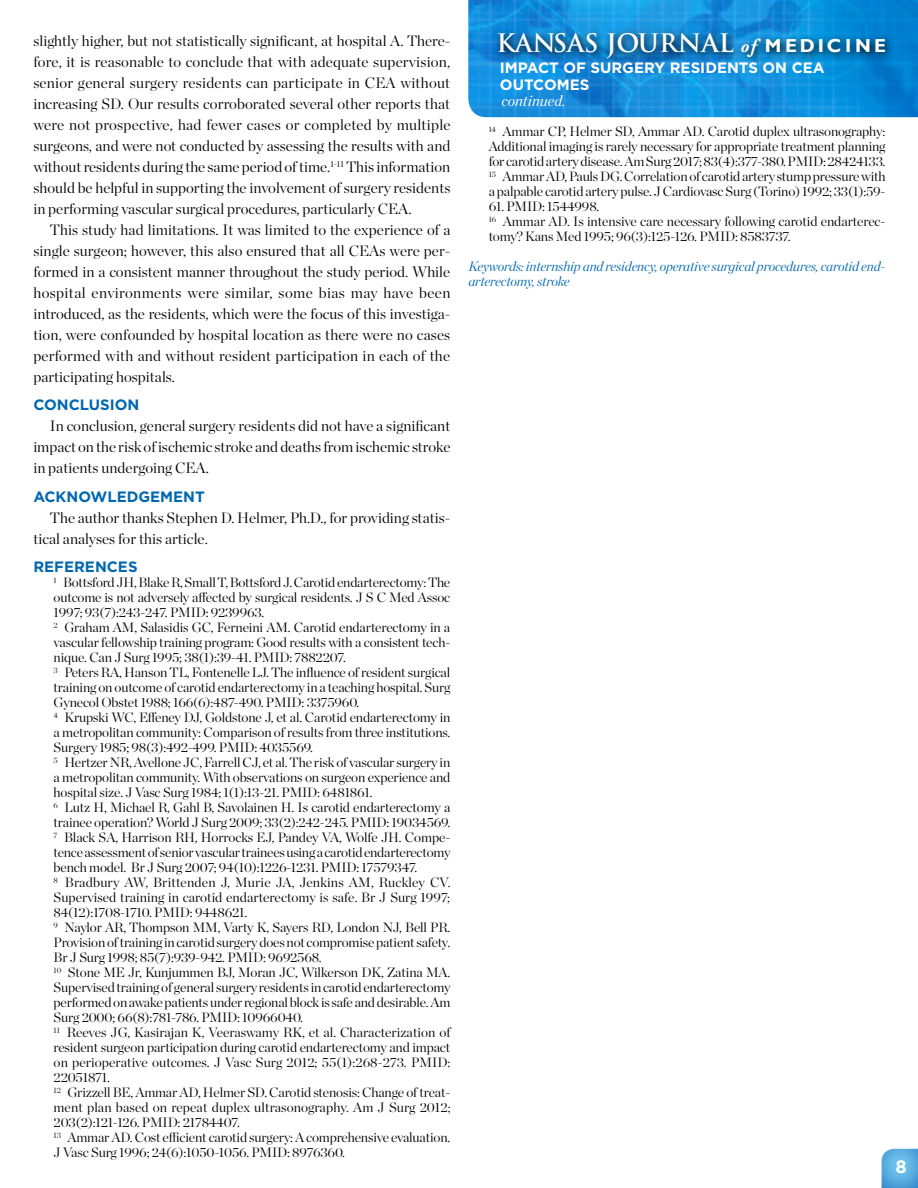
<style>
.page{position:relative;width:918px;height:1188px;background:#fff}
.page>*{position:absolute;margin:0;border:0;box-sizing:border-box;transform-origin:0 0}
.t1{font:700 24.9px "Trajan Pro";color:#fff}
.t2{font:700 18px "Gotham";color:#fff}
.t3{font:300 15px/21px "Chronicle Display";color:#000;text-align:justify}
.t4{font:700 15px "Gotham";color:#fff}
.t5{font:700 15px "Gotham";color:#0067b1}
.t6{font:italic 15px "Chronicle Display";color:#fff}
.t7{font:300 13.5px/15px "Chronicle Display";letter-spacing:-.01em;color:#000;text-align:justify}
.t8{font:italic 300 13.5px/15px "Chronicle Display";letter-spacing:-.01em;color:#0067b1}
.s1{color:#fff}
.s2{font-family:"Adobe Garamond Pro";font-style:italic;font-size:18.75px}
.s3{font-family:"Gill Sans";font-size:18.75px}
</style>
<div class="page">
<img style="left:468px;top:0;width:450px;height:117px">
<svg style="left:881px;top:1148px;width:37px;height:40px"></svg>
<svg style="left:494px;top:27px;width:402px;height:41px;background:#107abd"></svg>
<p class="t3" style="left:33px;top:29px;width:419px">slightly higher, but not statistically significant, at hospital A. There&shy;fore, it is reasonable to conclude that with adequate supervision, senior general surgery residents can participate in CEA without increasing SD. Our results corroborated several other reports that were not prospective, had fewer cases or completed by multiple surgeons, and were not conducted by assessing the results with and without residents during the same period of time.<sup>1-11</sup> This information should be helpful in supporting the involvement of surgery residents in performing vascular surgical procedures, particularly CEA.</p>
<p class="t3" style="left:33px;top:218px;width:419px;text-indent:17px">This study had limitations. It was limited to the experience of a single surgeon; however, this also ensured that all CEAs were per&shy;formed in a consistent manner throughout the study period. While hospital environments were similar, some bias may have been introduced, as the residents, which were the focus of this investiga&shy;tion, were confounded by hospital location as there were no cases performed with and without resident participation in each of the participating hospitals.</p>
<p class="t5" style="left:33px;top:395px;width:108px">CONCLUSION</p>
<p class="t3" style="left:33px;top:414px;width:419px;text-indent:17px">In conclusion, general surgery residents did not have a significant impact on the risk of ischemic stroke and deaths from ischemic stroke in patients undergoing CEA.</p>
<p class="t5" style="left:33px;top:486px;width:173px">ACKNOWLEDGEMENT</p>
<p class="t3" style="left:33px;top:506px;width:419px;text-indent:17px">The author thanks Stephen D. Helmer, Ph.D., for providing statis&shy;tical analyses for this article.</p>
<p class="t5" style="left:33px;top:557px;width:106px">REFERENCES</p>
<p class="t7" style="left:54px;top:574px;width:398px"><sup>1</sup><span class="s1">x</span>Bottsford JH, Blake R, Small T, Bottsford J. Carotid endarterectomy: The outcome is not adversely affected by surgical residents. J S C Med Assoc 1997; 93(7):243-247. PMID: 9239963.</p>
<p class="t7" style="left:54px;top:619px;width:398px"><sup>2</sup><span class="s1">x</span>Graham AM, Salasidis GC, Ferneini AM. Carotid endarterectomy in a vascular fellowship training program: Good results with a consistent tech&shy;nique. Can J Surg 1995; 38(1):39-41. PMID: 7882207.</p>
<p class="t7" style="left:54px;top:664px;width:398px"><sup>3</sup><span class="s1">x</span>Peters RA, Hanson TL, Fontenelle LJ. The influence of resident surgical training on outcome of carotid endarterectomy in a teaching hospital. Surg Gynecol Obstet 1988; 166(6):487-490. PMID: 3375960.</p>
<p class="t7" style="left:54px;top:709px;width:398px"><sup>4</sup><span class="s1">x</span>Krupski WC, Effeney DJ, Goldstone J, et al. Carotid endarterectomy in a metropolitan community: Comparison of results from three institutions.<br>Surgery 1985; 98(3):492-499. PMID: 4035569.</p>
<p class="t7" style="left:54px;top:754px;width:398px"><sup>5</sup><span class="s1">x</span>Hertzer NR, Avellone JC, Farrell CJ, et al. The risk of vascular surgery in a metropolitan community. With observations on surgeon experience and hospital size. J Vasc Surg 1984; 1(1):13-21. PMID: 6481861.</p>
<p class="t7" style="left:54px;top:799px;width:398px"><sup>6</sup><span class="s1">x</span>Lutz H, Michael R, Gahl B, Savolainen H. Is carotid endarterectomy a trainee operation? World J Surg 2009; 33(2):242-245. PMID: 19034569.</p>
<p class="t7" style="left:54px;top:829px;width:398px"><sup>7</sup><span class="s1">x</span>Black SA, Harrison RH, Horrocks EJ, Pandey VA, Wolfe JH. Compe&shy;tence assessment of senior vascular trainees using a carotid endarterectomy bench model. Br J Surg 2007; 94(10):1226-1231. PMID: 17579347.</p>
<p class="t7" style="left:54px;top:874px;width:398px"><sup>8</sup><span class="s1">x</span>Bradbury AW, Brittenden J, Murie JA, Jenkins AM, Ruckley CV.<br>Supervised training in carotid endarterectomy is safe. Br J Surg 1997; 84(12):1708-1710. PMID: 9448621.</p>
<p class="t7" style="left:54px;top:919px;width:398px"><sup>9</sup><span class="s1">x</span>Naylor AR, Thompson MM, Varty K, Sayers RD, London NJ, Bell PR.<br>Provision of training in carotid surgery does not compromise patient safety.<br>Br J Surg 1998; 85(7):939-942. PMID: 9692568.</p>
<p class="t7" style="left:54px;top:964px;width:399px"><sup>10</sup><span class="s1">x</span>Stone ME Jr, Kunjummen BJ, Moran JC, Wilkerson DK, Zatina MA.<br>Supervised training of general surgery residents in carotid endarterectomy performed on awake patients under regional block is safe and desirable. Am Surg 2000; 66(8):781-786. PMID: 10966040.</p>
<p class="t7" style="left:54px;top:1024px;width:398px"><sup>11</sup><span class="s1">x</span>Reeves JG, Kasirajan K, Veeraswamy RK, et al. Characterization of resident surgeon participation during carotid endarterectomy and impact on perioperative outcomes. J Vasc Surg 2012; 55(1):268-273. PMID:<br>22051871.</p>
<p class="t7" style="left:54px;top:1084px;width:398px"><sup>12</sup><span class="s1">x</span>Grizzell BE, Ammar AD, Helmer SD. Carotid stenosis: Change of treat&shy;ment plan based on repeat duplex ultrasonography. Am J Surg 2012; 203(2):121-126. PMID: 21784407.</p>
<p class="t7" style="left:54px;top:1129px;width:398px"><sup>13</sup><span class="s1">x</span>Ammar AD. Cost efficient carotid surgery: A comprehensive evaluation.<br>J Vasc Surg 1996; 24(6):1050-1056. PMID: 8976360.</p>
<p class="t1" style="left:496px;top:28px;width:391px">KANSAS JOURNAL <span class="s2">of</span> <span class="s3">M EDIC I N E</span></p>
<p class="t4" style="left:500px;top:58px;width:326px">IMPACT OF SURGERY RESIDENTS ON CEA</p>
<p class="t4" style="left:500px;top:74px;width:91px">OUTCOMES</p>
<p class="t6" style="left:502px;top:89px;width:65px">continued.</p>
<p class="t7" style="left:489px;top:123px;width:398px"><sup>14</sup><span class="s1">x</span>Ammar CP, Helmer SD, Ammar AD. Carotid duplex ultrasonography:<br>Additional imaging is rarely necessary for appropriate treatment planning for carotid artery disease. Am Surg 2017; 83(4):377-380. PMID: 28424133.</p>
<p class="t7" style="left:489px;top:168px;width:398px"><sup>15</sup><span class="s1">x</span>Ammar AD, Pauls DG. Correlation of carotid artery stump pressure with a palpable carotid artery pulse. J Cardiovasc Surg (Torino) 1992; 33(1):59-</p>
<p class="t7" style="left:489px;top:198px;width:112px">61. PMID: 1544998.</p>
<p class="t7" style="left:489px;top:213px;width:398px"><sup>16</sup><span class="s1">x</span>Ammar AD. Is intensive care necessary following carotid endarterec&shy;tomy? Kans Med 1995; 96(3):125-126. PMID: 8583737.</p>
<p class="t8" style="left:468px;top:258px;width:419px">Keywords: internship and residency, operative surgical procedures, carotid end&shy;arterectomy, stroke</p>
<h2 class="t2" style="left:896px;top:1155px;width:13px">8</h2>
</div>
